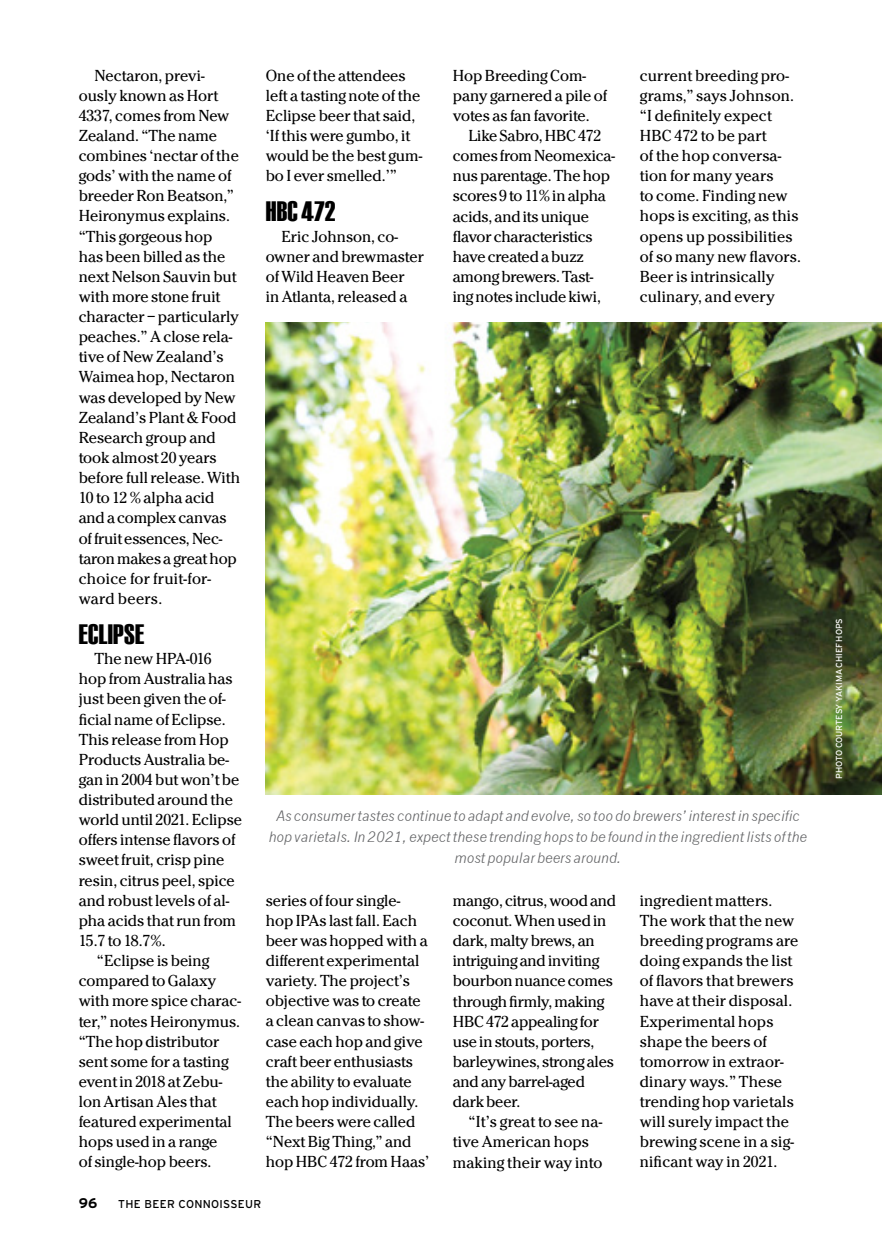
<style>
.page{position:relative;width:882px;height:1260px;background:#fff}
.page>*{position:absolute;margin:0;border:0;box-sizing:border-box;transform-origin:0 0}
.t1{font:28px "Haettenschweiler";letter-spacing:.01em;color:#000}
.t2{font:16.62px/20.1px "Cheltenham EF";color:#000}
.t3{font:italic 14px/21px "News Gothic";color:#636466;text-align:center}
.t4{font:700 14px "Interstate";color:#000}
.t5{font:11.38px "Interstate";letter-spacing:.025em;color:#000}
.t6{font:8.75px "Interstate";letter-spacing:-.005em;color:#fff}
</style>
<div class="page">
<img style="left:266px;top:322px;width:616px;height:472px">
<p class="t2" style="left:79px;top:65px;width:163px;text-indent:16px">Nectaron, previ&shy;ously known as Hort<br>4337, comes from New<br>Zealand. “The name combines ‘nectar of the gods’ with the name of breeder Ron Beatson,”<br>Heironymus explains. “This gorgeous hop has been billed as the next Nelson Sauvin but with more stone fruit character – particularly peaches.” A close rela&shy;tive of New Zealand’s<br>Waimea hop, Nectaron was developed by New<br>Zealand’s Plant &amp; Food<br>Research group and took almost 20 years before full release. With<br>10 to 12 % alpha acid and a complex canvas of fruit essences, Nec&shy;taron makes a great hop choice for fruit-for&shy;ward beers.</p>
<h1 class="t1" style="left:79px;top:618px;width:67px">ECLIPSE</h1>
<p class="t2" style="left:94px;top:649px;width:119px">The new HPA-016</p>
<p class="t2" style="left:79px;top:669px;width:155px">hop from Australia has</p>
<p class="t2" style="left:79px;top:689px;width:149px">just been given the of-</p>
<p class="t2" style="left:79px;top:709px;width:148px">ficial name of Eclipse.</p>
<p class="t2" style="left:79px;top:729px;width:152px">This release from Hop</p>
<p class="t2" style="left:79px;top:749px;width:152px">Products Australia be-</p>
<p class="t2" style="left:79px;top:769px;width:162px">gan in 2004 but won’t be</p>
<p class="t2" style="left:79px;top:790px;width:156px">distributed around the</p>
<p class="t2" style="left:79px;top:810px;width:165px">world until 2021. Eclipse</p>
<p class="t2" style="left:79px;top:830px;width:158px">offers intense flavors of</p>
<p class="t2" style="left:79px;top:850px;width:147px">sweet fruit, crisp pine</p>
<p class="t2" style="left:79px;top:870px;width:158px">resin, citrus peel, spice</p>
<p class="t2" style="left:79px;top:890px;width:152px">and robust levels of al-</p>
<p class="t2" style="left:79px;top:910px;width:159px">pha acids that run from</p>
<p class="t2" style="left:79px;top:931px;width:88px">15.7 to 18.7%.</p>
<p class="t2" style="left:97px;top:951px;width:114px">“Eclipse is being</p>
<p class="t2" style="left:79px;top:971px;width:139px">compared to Galaxy</p>
<p class="t2" style="left:79px;top:991px;width:164px">with more spice charac-</p>
<p class="t2" style="left:79px;top:1011px;width:163px">ter,” notes Heironymus.</p>
<p class="t2" style="left:79px;top:1031px;width:142px">“The hop distributor</p>
<p class="t2" style="left:79px;top:1051px;width:151px">sent some for a tasting</p>
<p class="t2" style="left:79px;top:1071px;width:145px">event in 2018 at Zebu-</p>
<p class="t2" style="left:79px;top:1092px;width:139px">lon Artisan Ales that</p>
<p class="t2" style="left:79px;top:1112px;width:155px">featured experimental</p>
<p class="t2" style="left:79px;top:1132px;width:140px">hops used in a range</p>
<p class="t2" style="left:79px;top:1152px;width:134px">of single-hop beers.</p>
<p class="t2" style="left:266px;top:65px;width:158px">One of the attendees left a tasting note of the<br>Eclipse beer that said, ‘If this were gumbo, it would be the best gum&shy;bo I ever smelled.’”</p>
<h1 class="t1" style="left:266px;top:196px;width:71px">HBC 472</h1>
<p class="t2" style="left:266px;top:226px;width:160px;text-indent:16px">Eric Johnson, co&shy;owner and brewmaster of Wild Heaven Beer<br>in Atlanta, released a</p>
<p class="t2" style="left:453px;top:65px;width:156px">Hop Breeding Com&shy;pany garnered a pile of votes as fan favorite.</p>
<p class="t2" style="left:453px;top:126px;width:164px;text-indent:16px">Like Sabro, HBC 472 comes from Neomexica&shy;nus parentage. The hop scores 9 to 11% in alpha acids, and its unique flavor characteristics have created a buzz among brewers. Tast&shy;ing notes include kiwi,</p>
<p class="t2" style="left:640px;top:65px;width:163px">current breeding pro&shy;grams,” says Johnson. “I definitely expect<br>HBC 472 to be part<br>of the hop conversa&shy;tion for many years<br>to come. Finding new hops is exciting, as this opens up possibilities of so many new flavors.<br>Beer is intrinsically culinary, and every</p>
<p class="t3" style="left:269px;top:805px;width:540px">As consumer tastes continue to adapt and evolve, so too do brewers’ interest in specific hop varietals. In 2021, expect these trending hops to be found in the ingredient lists of the most popular beers around.</p>
<p class="t2" style="left:266px;top:890px;width:165px">series of four single&shy;hop IPAs last fall. Each beer was hopped with a different experimental variety. The project’s objective was to create a clean canvas to show&shy;case each hop and give craft beer enthusiasts the ability to evaluate each hop individually.<br>The beers were called “Next Big Thing,” and hop HBC 472 from Haas’</p>
<p class="t2" style="left:453px;top:890px;width:165px">mango, citrus, wood and coconut. When used in dark, malty brews, an intriguing and inviting bourbon nuance comes through firmly, making<br>HBC 472 appealing for use in stouts, porters, barleywines, strong ales and any barrel-aged dark beer.</p>
<p class="t2" style="left:453px;top:1112px;width:151px;text-indent:16px">“It’s great to see na&shy;tive American hops making their way into</p>
<p class="t2" style="left:640px;top:890px;width:160px">ingredient matters.<br>The work that the new breeding programs are doing expands the list of flavors that brewers have at their disposal.<br>Experimental hops shape the beers of tomorrow in extraor&shy;dinary ways.” These trending hop varietals will surely impact the brewing scene in a sig&shy;nificant way in 2021.</p>
<p class="t4" style="left:79px;top:1196px;width:20px">96</p>
<p class="t5" style="left:118px;top:1198px;width:145px">THE BEER CONNOISSEUR</p>
<p class="t6" style="left:834px;top:779px;width:162px;rotate:-90deg">PHOTO COURTESY YAKIMA CHIEF HOPS</p>
</div>
